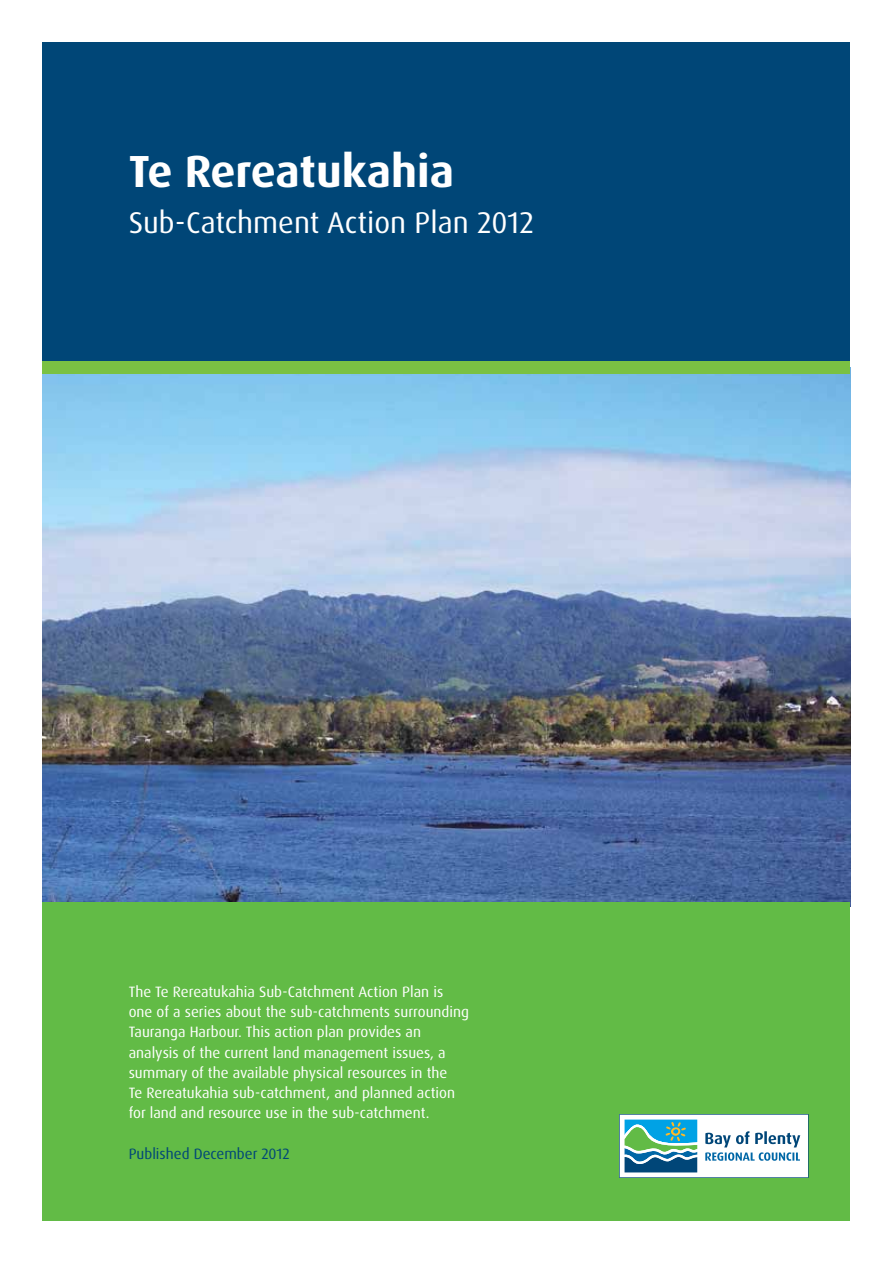
<style>
.page{position:relative;width:893px;height:1263px;background:#fff}
.page>*{position:absolute;margin:0;border:0;box-sizing:border-box;transform-origin:0 0}
.t1{font:700 45px "Dax Pro";color:#fff}
.t2{font:30px "Dax Pro";color:#fff}
.t3{font:15px/20.2px "Dax Pro";color:#fff}
.t4{font:15px "Dax Pro";color:#004677}
</style>
<div class="page">
<img style="left:43px;top:374px;width:807px;height:527px">
<div style="left:43px;top:43px;width:807px;height:319px;background:#004677"></div>
<div style="left:43px;top:901px;width:807px;height:319px;background:#62bb46"></div>
<svg style="left:619px;top:1114px;width:190px;height:64px;background:#a9cdd7"></svg>
<div style="left:43px;top:361px;width:807px;height:13px;background:#7ac143"></div>
<h1 class="t1" style="left:129px;top:142px;width:327px">Te Rereatukahia</h1>
<h2 class="t2" style="left:129px;top:203px;width:407px">Sub-Catchment Action Plan 2012</h2>
<p class="t3" style="left:129px;top:981px;width:342px">The Te Rereatukahia Sub-Catchment Action Plan is one of a series about the sub-catchments surrounding Tauranga Harbour. This action plan provides an analysis of the current land management issues, a summary of the available physical resources in the<br>Te Rereatukahia sub-catchment, and planned action for land and resource use in the sub-catchment.</p>
<p class="t4" style="left:129px;top:1144px;width:163px">Published December 2012</p>
</div>
